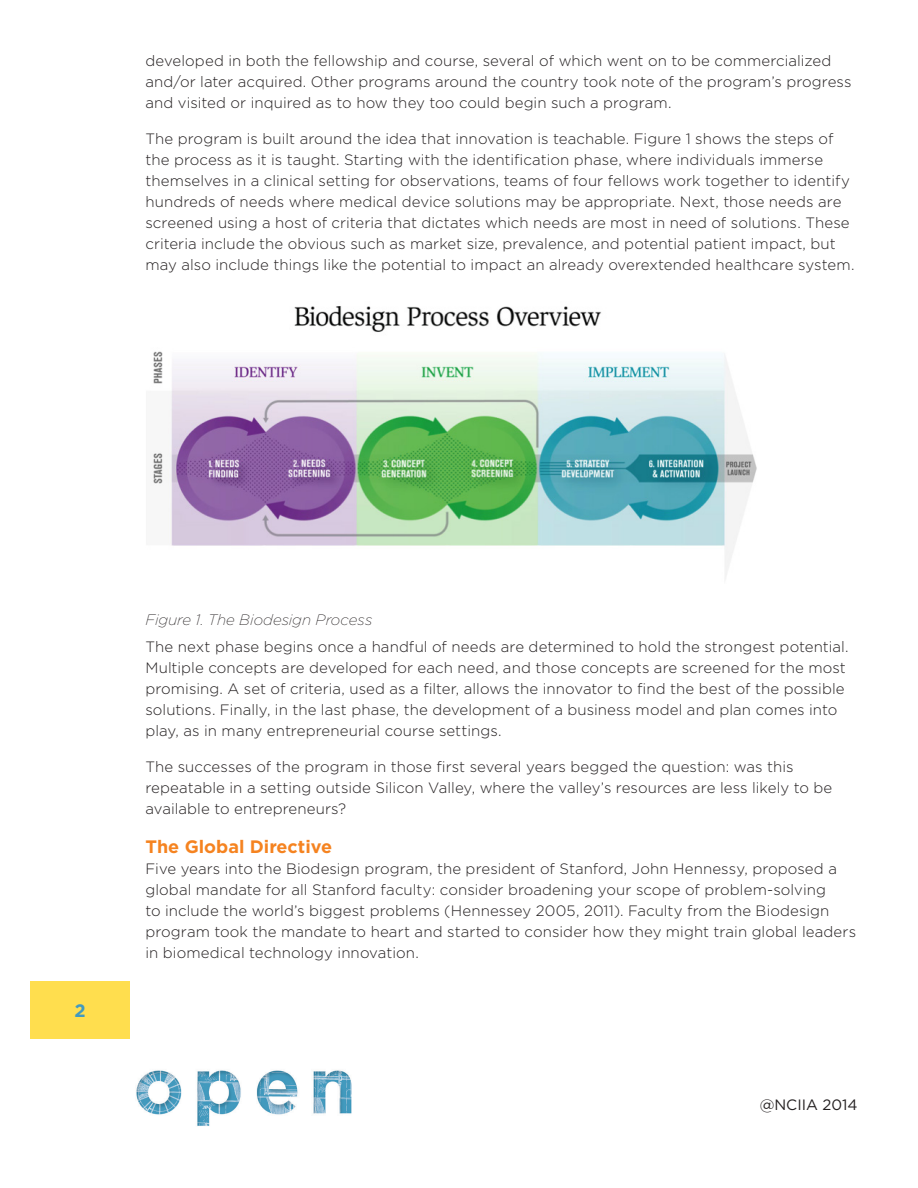
<style>
.page{position:relative;width:918px;height:1188px;background:#fff}
.page>*{position:absolute;margin:0;border:0;box-sizing:border-box;transform-origin:0 0}
.SECTION_HEADER{font:700 18px "Gotham";color:#f58320}
.t1{font:700 18px "Gotham";color:#429abf}
.BODY_TEXT{font:300 15px/21px "Gotham";letter-spacing:.005em;color:#231f20}
.t2{font:italic 200 15px "Gotham";color:#231f20}
.t3{font:15px "Gotham";color:#231f20}
</style>
<div class="page">
<div style="left:31px;top:981px;width:99px;height:58px;background:#ffde4e"></div>
<img style="left:136px;top:1070px;width:216px;height:56px">
<img style="left:153px;top:306px;width:604px;height:273px">
<p class="BODY_TEXT" style="left:146px;top:50px;width:708px">developed in both the fellowship and course, several of which went on to be commercialized and/or later acquired. Other programs around the country took note of the program’s progress and visited or inquired as to how they too could begin such a program.</p>
<p class="BODY_TEXT" style="left:146px;top:128px;width:710px">The program is built around the idea that innovation is teachable. Figure 1 shows the steps of the process as it is taught. Starting with the identification phase, where individuals immerse themselves in a clinical setting for observations, teams of four fellows work together to identify hundreds of needs where medical device solutions may be appropriate. Next, those needs are screened using a host of criteria that dictates which needs are most in need of solutions. These criteria include the obvious such as market size, prevalence, and potential patient impact, but may also include things like the potential to impact an already overextended healthcare system.</p>
<p class="t1" style="left:74px;top:999px;width:13px">2</p>
<p class="t2" style="left:146px;top:610px;width:228px">Figure 1. The Biodesign Process</p>
<p class="BODY_TEXT" style="left:146px;top:636px;width:705px">The next phase begins once a handful of needs are determined to hold the strongest potential.<br>Multiple concepts are developed for each need, and those concepts are screened for the most promising. A set of criteria, used as a filter, allows the innovator to find the best of the possible solutions. Finally, in the last phase, the development of a business model and plan comes into play, as in many entrepreneurial course settings.</p>
<p class="BODY_TEXT" style="left:146px;top:756px;width:688px">The successes of the program in those first several years begged the question: was this repeatable in a setting outside Silicon Valley, where the valley’s resources are less likely to be available to entrepreneurs?</p>
<p class="SECTION_HEADER" style="left:146px;top:834px;width:188px">The Global Directive</p>
<p class="BODY_TEXT" style="left:146px;top:858px;width:712px">Five years into the Biodesign program, the president of Stanford, John Hennessy, proposed a global mandate for all Stanford faculty: consider broadening your scope of problem-solving<br>to include the world’s biggest problems (Hennessey 2005, 2011). Faculty from the Biodesign program took the mandate to heart and started to consider how they might train global leaders in biomedical technology innovation.</p>
<p class="t3" style="left:760px;top:1095px;width:99px">@NCIIA 2014</p>
</div>
